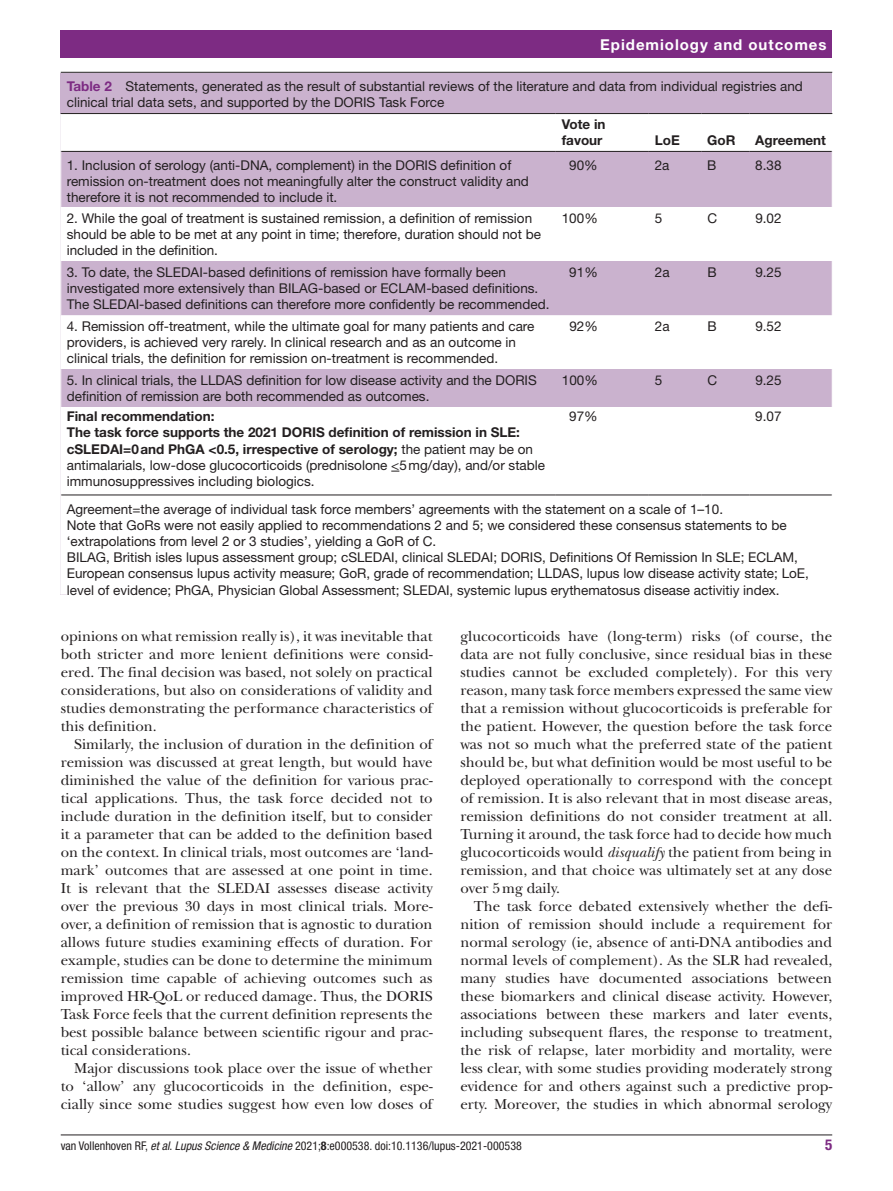
<style>
.page{position:relative;width:893px;height:1191px;background:#fff}
.page>*{position:absolute;margin:0;border:0;box-sizing:border-box;transform-origin:0 0}
.t1{font:15px/18px "New Baskerville";color:#231f20;text-align:justify}
.t2{font:700 15px "Helvetica Neue LT Std";letter-spacing:.065em;color:#fff}
.t3{font:700 condensed 15px "Helvetica Neue LT Std";color:#7d2b83}
.t4{font:13.5px/16.2px "Helvetica Neue LT Std";color:#231f20}
.t5{font:700 13.5px/16.2px "Helvetica Neue LT Std";color:#231f20}
.t6{font:condensed 12px "Helvetica Neue LT Std";color:#231f20}
.s1{font-weight:700;color:#7d2b83}
.s2{font-weight:700}
.s3{font-style:italic}
</style>
<div class="page">
<hr style="left:61px;top:1134px;width:771px;height:1px;background:#231f20">
<div style="left:61px;top:31px;width:771px;height:27px;background:#7d2b83"></div>
<div style="left:61px;top:73px;width:771px;height:521px;background:#cab2ce"></div>
<hr style="left:61px;top:72px;width:771px;height:1px;background:#231f20">
<div style="left:61px;top:114px;width:771px;height:480px;background:#fff"></div>
<svg style="left:61px;top:152px;width:771px;height:255px"></svg>
<hr style="left:61px;top:113px;width:495px;height:1px;background:#231f20">
<hr style="left:61px;top:151px;width:495px;height:1px;background:#231f20">
<hr style="left:556px;top:113px;width:93px;height:1px;background:#231f20">
<hr style="left:556px;top:151px;width:93px;height:1px;background:#231f20">
<hr style="left:649px;top:113px;width:52px;height:1px;background:#231f20">
<hr style="left:649px;top:151px;width:52px;height:1px;background:#231f20">
<hr style="left:701px;top:113px;width:48px;height:1px;background:#231f20">
<hr style="left:701px;top:151px;width:48px;height:1px;background:#231f20">
<hr style="left:749px;top:113px;width:83px;height:1px;background:#231f20">
<hr style="left:749px;top:151px;width:83px;height:1px;background:#231f20">
<hr style="left:61px;top:494px;width:495px;height:1px;background:#231f20">
<hr style="left:556px;top:494px;width:93px;height:1px;background:#231f20">
<hr style="left:649px;top:494px;width:52px;height:1px;background:#231f20">
<hr style="left:701px;top:494px;width:48px;height:1px;background:#231f20">
<hr style="left:749px;top:494px;width:83px;height:1px;background:#231f20">
<hr style="left:67px;top:513px;width:765px;height:1px;background:#fff">
<hr style="left:67px;top:545px;width:765px;height:2px;background:#fff">
<p class="t2" style="left:600px;top:35px;width:228px">Epidemiology and outcomes</p>
<p class="t4" style="left:67px;top:77px;width:738px"><span class="s1">Table 2</span> Statements, generated as the result of substantial reviews of the literature and data from individual registries and clinical trial data sets, and supported by the DORIS Task Force</p>
<p class="t5" style="left:562px;top:116px;width:45px">Vote in favour</p>
<p class="t5" style="left:655px;top:132px;width:27px">LoE</p>
<p class="t5" style="left:707px;top:132px;width:30px">GoR</p>
<p class="t5" style="left:755px;top:132px;width:72px">Agreement</p>
<p class="t4" style="left:67px;top:157px;width:464px">1. Inclusion of serology (anti-DNA, complement) in the DORIS definition of remission on-treatment does not meaningfully alter the construct validity and therefore it is not recommended to include it.</p>
<p class="t4" style="left:569px;top:157px;width:30px">90%</p>
<p class="t4" style="left:655px;top:157px;width:16px">2a</p>
<p class="t4" style="left:707px;top:157px;width:11px">B</p>
<p class="t4" style="left:755px;top:157px;width:28px">8.38</p>
<p class="t4" style="left:67px;top:209px;width:476px">2. While the goal of treatment is sustained remission, a definition of remission should be able to be met at any point in time; therefore, duration should not be included in the definition.</p>
<p class="t4" style="left:562px;top:209px;width:38px">100%</p>
<p class="t4" style="left:655px;top:209px;width:9px">5</p>
<p class="t4" style="left:707px;top:209px;width:11px">C</p>
<p class="t4" style="left:755px;top:209px;width:28px">9.02</p>
<p class="t4" style="left:67px;top:263px;width:484px">3. To date, the SLEDAI-based definitions of remission have formally been investigated more extensively than BILAG-based or ECLAM-based definitions.<br>The SLEDAI-based definitions can therefore more confidently be recommended.</p>
<p class="t4" style="left:569px;top:263px;width:30px">91%</p>
<p class="t4" style="left:655px;top:263px;width:16px">2a</p>
<p class="t4" style="left:707px;top:263px;width:11px">B</p>
<p class="t4" style="left:755px;top:263px;width:28px">9.25</p>
<p class="t4" style="left:67px;top:318px;width:469px">4. Remission off-treatment, while the ultimate goal for many patients and care providers, is achieved very rarely. In clinical research and as an outcome in clinical trials, the definition for remission on-treatment is recommended.</p>
<p class="t4" style="left:569px;top:318px;width:30px">92%</p>
<p class="t4" style="left:655px;top:318px;width:16px">2a</p>
<p class="t4" style="left:707px;top:318px;width:11px">B</p>
<p class="t4" style="left:755px;top:318px;width:28px">9.52</p>
<p class="t4" style="left:67px;top:372px;width:472px">5. In clinical trials, the LLDAS definition for low disease activity and the DORIS definition of remission are both recommended as outcomes.</p>
<p class="t4" style="left:562px;top:372px;width:38px">100%</p>
<p class="t4" style="left:655px;top:372px;width:9px">5</p>
<p class="t4" style="left:707px;top:372px;width:11px">C</p>
<p class="t4" style="left:755px;top:372px;width:28px">9.25</p>
<p class="t4" style="left:67px;top:408px;width:480px"><span class="s2">Final recommendation:<br>The task force supports the 2021 DORIS definition of remission in SLE: cSLEDAI=0and PhGA &lt;0.5, irrespective of serology;</span> the patient may be on antimalarials, low-dose glucocorticoids (prednisolone &lt;5mg/day), and/or stable immunosuppressives including biologics.</p>
<p class="t4" style="left:569px;top:408px;width:30px">97%</p>
<p class="t4" style="left:755px;top:408px;width:28px">9.07</p>
<p class="t4" style="left:67px;top:500px;width:744px">Agreement=the average of individual task force members’ agreements with the statement on a scale of 1–10.<br>Note that GoRs were not easily applied to recommendations 2 and 5; we considered these consensus statements to be ‘extrapolations from level 2 or 3 studies’, yielding a GoR of C.<br>BILAG, British isles lupus assessment group; cSLEDAI, clinical SLEDAI; DORIS, Definitions Of Remission In SLE; ECLAM, European consensus lupus activity measure; GoR, grade of recommendation; LLDAS, lupus low disease activity state; LoE, level of evidence; PhGA, Physician Global Assessment; SLEDAI, systemic lupus erythematosus disease activitiy index.</p>
<p class="t1" style="left:61px;top:627px;width:373px">opinions on what remission really is), it was inevitable that both stricter and more lenient definitions were consid&shy;ered. The final decision was based, not solely on practical considerations, but also on considerations of validity and studies demonstrating the performance characteristics of this definition.</p>
<p class="t1" style="left:61px;top:735px;width:373px;text-indent:14px">Similarly, the inclusion of duration in the definition of remission was discussed at great length, but would have diminished the value of the definition for various prac&shy;tical applications. Thus, the task force decided not to include duration in the definition itself, but to consider it a parameter that can be added to the definition based on the context. In clinical trials, most outcomes are ‘land&shy;mark’ outcomes that are assessed at one point in time.<br>It is relevant that the SLEDAI assesses disease activity over the previous 30 days in most clinical trials. More&shy;over, a definition of remission that is agnostic to duration allows future studies examining effects of duration. For example, studies can be done to determine the minimum remission time capable of achieving outcomes such as improved HR-QoL or reduced damage. Thus, the DORIS Task Force feels that the current definition represents the best possible balance between scientific rigour and prac&shy;tical considerations.</p>
<p class="t1" style="left:61px;top:1059px;width:373px;text-indent:14px">Major discussions took place over the issue of whether to ‘allow’ any glucocorticoids in the definition, espe&shy;cially since some studies suggest how even low doses of</p>
<p class="t1" style="left:460px;top:627px;width:373px">glucocorticoids have (long-term) risks (of course, the data are not fully conclusive, since residual bias in these studies cannot be excluded completely). For this very reason, many task force members expressed the same view that a remission without glucocorticoids is preferable for the patient. However, the question before the task force was not so much what the preferred state of the patient should be, but what definition would be most useful to be deployed operationally to correspond with the concept of remission. It is also relevant that in most disease areas, remission definitions do not consider treatment at all.<br>Turning it around, the task force had to decide how much glucocorticoids would <span class="s3">disqualify</span> the patient from being in remission, and that choice was ultimately set at any dose over 5mg daily.</p>
<p class="t1" style="left:460px;top:897px;width:373px;text-indent:13px">The task force debated extensively whether the defi&shy;nition of remission should include a requirement for normal serology (ie, absence of anti-DNA antibodies and normal levels of complement). As the SLR had revealed, many studies have documented associations between these biomarkers and clinical disease activity. However, associations between these markers and later events, including subsequent flares, the response to treatment, the risk of relapse, later morbidity and mortality, were less clear, with some studies providing moderately strong evidence for and others against such a predictive prop&shy;erty. Moreover, the studies in which abnormal serology</p>
<p class="t6" style="left:61px;top:1138px;width:463px">van Vollenhoven RF, <span class="s3">et al</span>. <span class="s3">Lupus Science &amp; Medicine</span> 2021;<span class="s2">8</span>:e000538. doi:10.1136/lupus-2021-000538</p>
<p class="t3" style="left:825px;top:1135px;width:9px">5</p>
</div>
